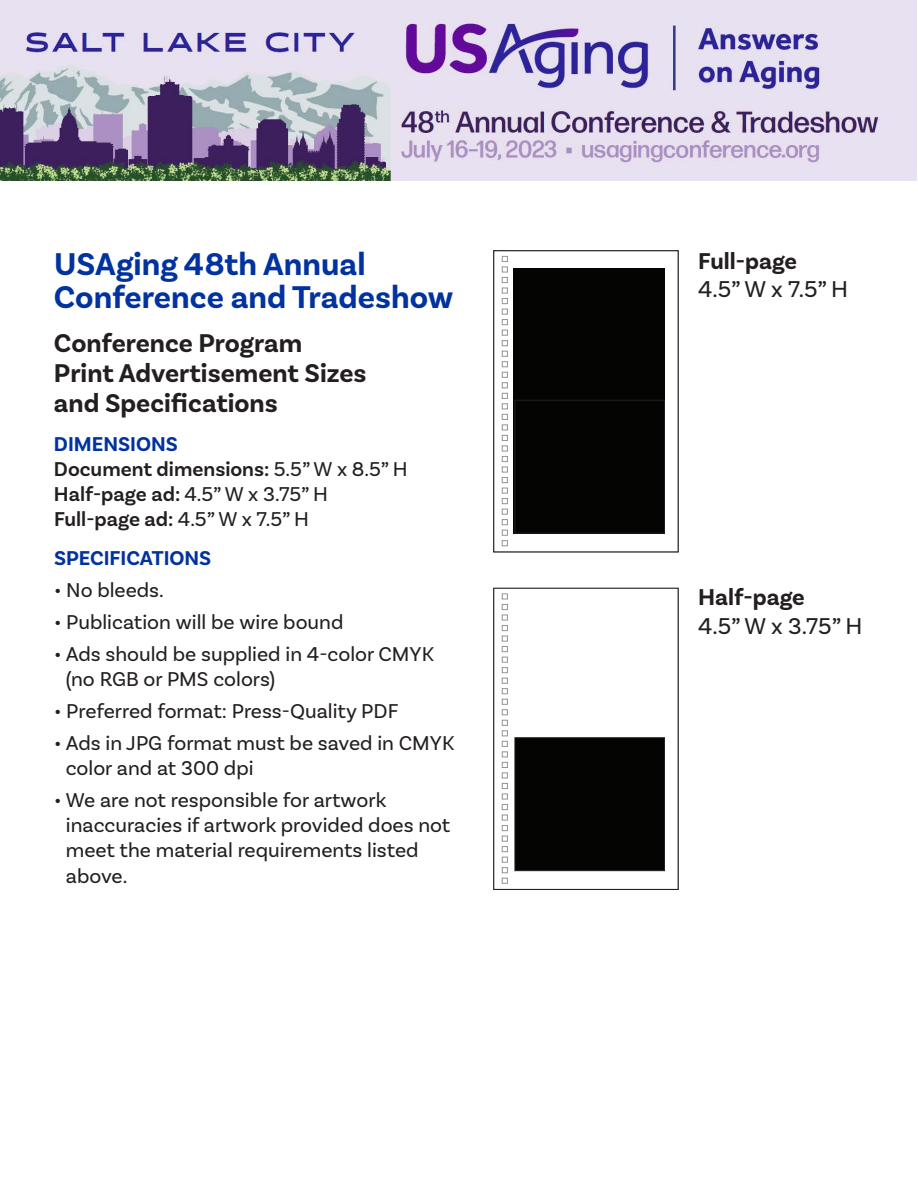
<style>
.page{position:relative;width:918px;height:1188px;background:#fff}
.page>*{position:absolute;margin:0;border:0;box-sizing:border-box;transform-origin:0 0}
.t1{font:700 33px/33px "Basic Sans";color:#0032a0}
.t2{font:700 27px/30px "Basic Sans";color:#231f20}
.t3{font:24px "Basic Sans";color:#231f20}
.t4{font:700 24px "Basic Sans";color:#231f20}
.t5{font:21px/25.2px "Basic Sans";color:#231f20}
.t6{font:600 21px/25.3px "Basic Sans";color:#231f20}
.t7{font:700 21px "Basic Sans";color:#0032a0}
.s1{font-weight:700;color:#0032a0}
.s2{font-weight:400}
</style>
<div class="page">
<img style="left:0;top:0;width:917px;height:181px">
<svg style="left:502px;top:594px;width:6px;height:290px"></svg>
<div style="left:515px;top:737px;width:150px;height:134px;background:#040503;border:1px solid #231f20"></div>
<div style="left:493px;top:588px;width:186px;height:302px;border:1px solid #231f20"></div>
<div style="left:514px;top:268px;width:151px;height:266px;background:#040503"></div>
<svg style="left:502px;top:256px;width:6px;height:290px"></svg>
<div style="left:515px;top:400px;width:150px;height:133px;background:#040503;border:1px solid #231f20"></div>
<div style="left:493px;top:250px;width:186px;height:302px;border:1px solid #231f20"></div>
<p class="t1" style="left:54px;top:248px;width:401px">USAging 48th Annual<br>Conference and Tradeshow</p>
<p class="t2" style="left:54px;top:328px;width:314px">Conference Program<br>Print Advertisement Sizes and Specifications</p>
<p class="t6" style="left:54px;top:431px;width:355px"><span class="s1">DIMENSIONS<br></span>Document dimensions: <span class="s2">5.5” W x 8.5” H<br></span>Half-page ad: <span class="s2">4.5” W x 3.75” H<br></span>Full-page ad: <span class="s2">4.5” W x 7.5” H</span></p>
<p class="t7" style="left:54px;top:546px;width:159px">SPECIFICATIONS</p>
<p class="t5" style="left:54px;top:577px;width:111px">• No bleeds.</p>
<p class="t5" style="left:54px;top:609px;width:291px">• Publication will be wire bound</p>
<p class="t5" style="left:66px;top:641px;width:370px;text-indent:-12px">• Ads should be supplied in 4-color CMYK (no RGB or PMS colors)</p>
<p class="t5" style="left:54px;top:698px;width:346px">• Preferred format: Press-Quality PDF</p>
<p class="t5" style="left:66px;top:730px;width:390px;text-indent:-12px">• Ads in JPG format must be saved in CMYK color and at 300 dpi</p>
<p class="t5" style="left:66px;top:787px;width:386px;text-indent:-12px">• We are not responsible for artwork inaccuracies if artwork provided does not meet the material requirements listed above.</p>
<p class="t4" style="left:698px;top:246px;width:100px">Full-page</p>
<p class="t3" style="left:698px;top:275px;width:151px">4.5” W x 7.5” H</p>
<p class="t4" style="left:698px;top:583px;width:108px">Half-page</p>
<p class="t3" style="left:698px;top:612px;width:166px">4.5” W x 3.75” H</p>
</div>
